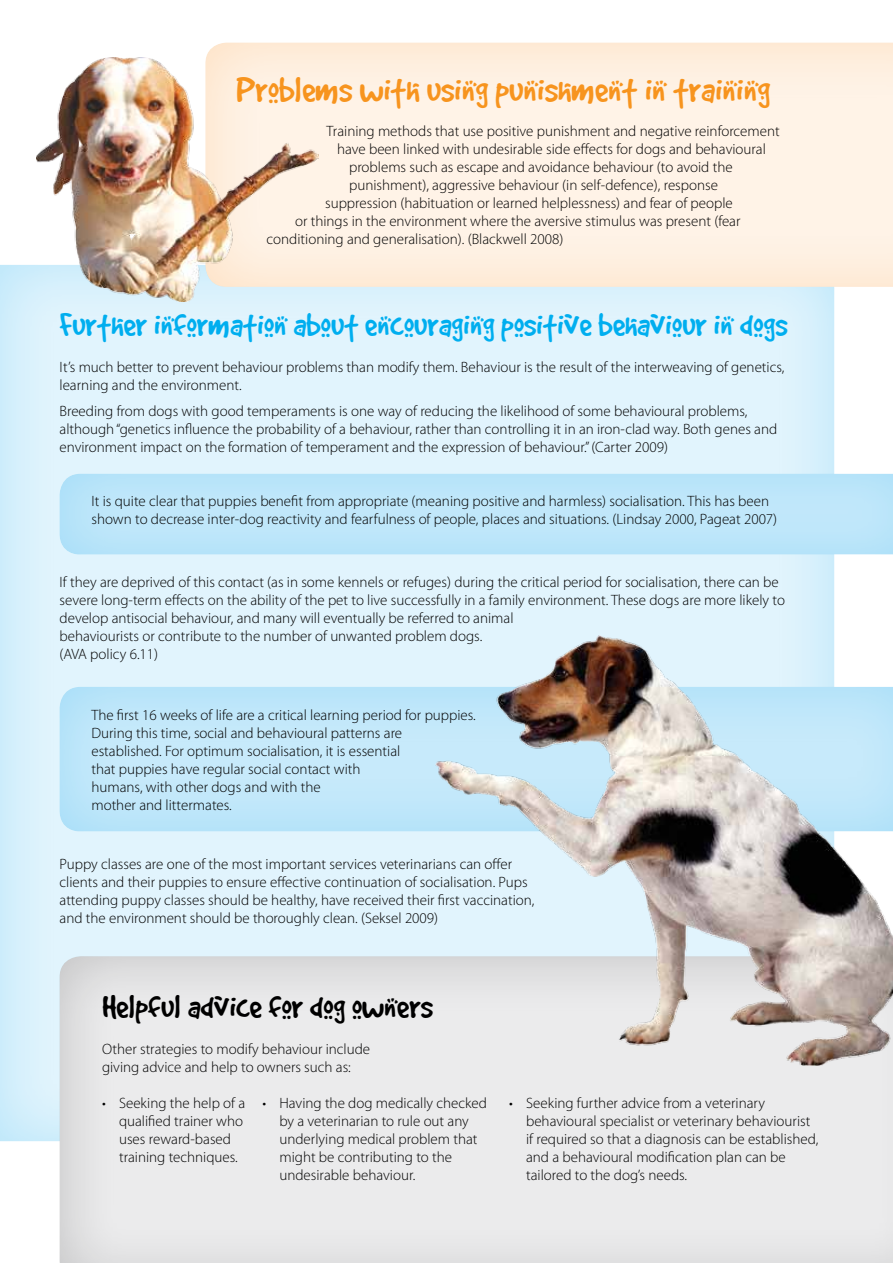
<style>
.page{position:relative;width:893px;height:1263px;background:#fff}
.page>*{position:absolute;margin:0;border:0;box-sizing:border-box;transform-origin:0 0}
.t1{font:39px "Good Dog Cool";color:#f7941e}
.t2{font:36px "Good Dog Cool";color:#00aeef}
.t3{font:36px "Good Dog Cool";color:#000}
.t4{font:300 15px/18px "Myriad Pro";color:#000}
</style>
<div class="page">
<div style="left:0;top:264px;width:834px;height:877px;background:#e1f4fd"></div>
<div style="left:59px;top:955px;width:834px;height:308px;background:#000;opacity:.2"></div>
<div style="left:205px;top:41px;width:688px;height:248px;background:#f7941e;opacity:.2"></div>
<div style="left:59px;top:473px;width:834px;height:84px;background:#bde6fa"></div>
<div style="left:59px;top:687px;width:834px;height:147px;background:#00aeef;opacity:.2"></div>
<img style="left:436px;top:636px;width:457px;height:430px">
<img style="left:36px;top:57px;width:282px;height:245px">
<h1 class="t1" style="left:237px;top:69px;width:535px">Problems with using punishment in training</h1>
<p class="t4" style="left:327px;top:122px;width:455px">Training methods that use positive punishment and negative reinforcement</p>
<p class="t4" style="left:337px;top:140px;width:430px">have been linked with undesirable side effects for dogs and behavioural</p>
<p class="t4" style="left:349px;top:158px;width:385px">problems such as escape and avoidance behaviour (to avoid the</p>
<p class="t4" style="left:349px;top:176px;width:370px">punishment), aggressive behaviour (in self-defence), response</p>
<p class="t4" style="left:325px;top:194px;width:409px">suppression (habituation or learned helplessness) and fear of people</p>
<p class="t4" style="left:295px;top:212px;width:447px">or things in the environment where the aversive stimulus was present (fear</p>
<p class="t4" style="left:267px;top:230px;width:298px">conditioning and generalisation). (Blackwell 2008)</p>
<h2 class="t2" style="left:60px;top:306px;width:729px">Further information about encouraging positive behaviour in dogs</h2>
<p class="t4" style="left:60px;top:358px;width:726px">It’s much better to prevent behaviour problems than modify them. Behaviour is the result of the interweaving of genetics, learning and the environment.</p>
<p class="t4" style="left:60px;top:402px;width:719px">Breeding from dogs with good temperaments is one way of reducing the likelihood of some behavioural problems, although “genetics influence the probability of a behaviour, rather than controlling it in an iron-clad way. Both genes and environment impact on the formation of temperament and the expression of behaviour.” (Carter 2009)</p>
<p class="t4" style="left:91px;top:492px;width:687px">It is quite clear that puppies benefit from appropriate (meaning positive and harmless) socialisation. This has been shown to decrease inter-dog reactivity and fearfulness of people, places and situations. (Lindsay 2000, Pageat 2007)</p>
<p class="t4" style="left:60px;top:573px;width:727px">If they are deprived of this contact (as in some kennels or refuges) during the critical period for socialisation, there can be severe long-term effects on the ability of the pet to live successfully in a family environment. These dogs are more likely to develop antisocial behaviour, and many will eventually be referred to animal<br>behaviourists or contribute to the number of unwanted problem dogs.<br>(AVA policy 6.11)</p>
<p class="t4" style="left:91px;top:705px;width:386px">The first 16 weeks of life are a critical learning period for puppies.<br>During this time, social and behavioural patterns are established. For optimum socialisation, it is essential<br>that puppies have regular social contact with<br>humans, with other dogs and with the<br>mother and littermates.</p>
<p class="t4" style="left:60px;top:854px;width:476px">Puppy classes are one of the most important services veterinarians can offer clients and their puppies to ensure effective continuation of socialisation. Pups attending puppy classes should be healthy, have received their first vaccination, and the environment should be thoroughly clean. (Seksel 2009)</p>
<h2 class="t3" style="left:102px;top:988px;width:332px">Helpful advice for dog owners</h2>
<p class="t4" style="left:102px;top:1040px;width:270px">Other strategies to modify behaviour include giving advice and help to owners such as:</p>
<p class="t4" style="left:119px;top:1094px;width:128px;text-indent:-17px">• Seeking the help of a qualified trainer who uses reward-based training techniques.</p>
<p class="t4" style="left:279px;top:1094px;width:209px;text-indent:-17px">• Having the dog medically checked by a veterinarian to rule out any underlying medical problem that might be contributing to the undesirable behaviour.</p>
<p class="t4" style="left:526px;top:1094px;width:294px;text-indent:-17px">• Seeking further advice from a veterinary behavioural specialist or veterinary behaviourist if required so that a diagnosis can be established, and a behavioural modification plan can be tailored to the dog’s needs.</p>
</div>
